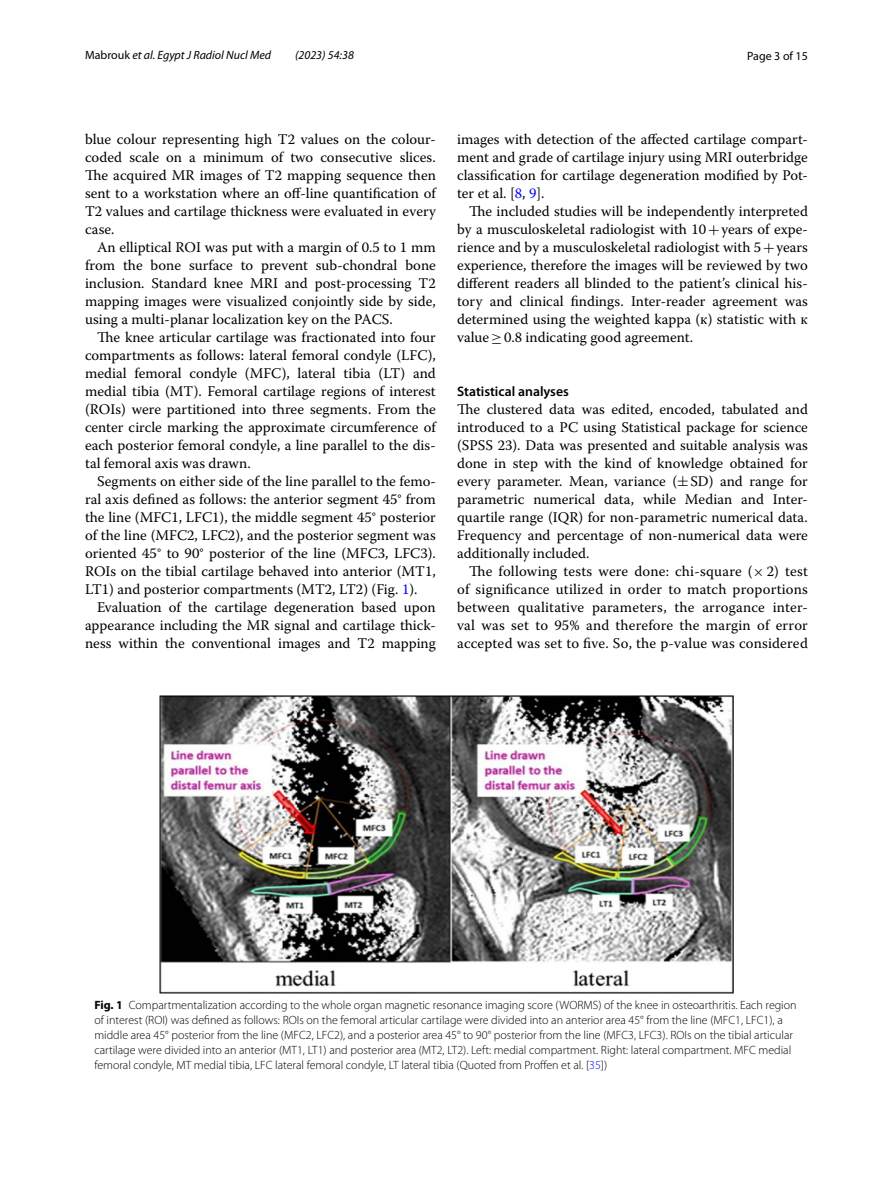
<style>
.page{position:relative;width:893px;height:1187px;background:#fff}
.page>*{position:absolute;margin:0;border:0;box-sizing:border-box;transform-origin:0 0}
.t1{font:14.7px/18px "Warnock Pro";color:#000;text-align:justify}
.t2{font:600 13.8px "Myriad Pro";color:#000}
.t3{font:300 12px/15px "Myriad Pro";color:#000}
.t4{font:italic 12px "Myriad Pro";color:#000}
.t5{font:12px "Myriad Pro";color:#000}
.s1{font-style:normal}
.s2{color:#00f}
.s3{font-family:"MTSY"}
.s4{font-family:"STIX Math"}
.s5{font-weight:700}
</style>
<div class="page">
<img style="left:160px;top:695px;width:574px;height:298px">
<p class="t4" style="left:85px;top:48px;width:188px"><span class="s1">Mabrouk</span> et al. Egypt J Radiol Nucl Med</p>
<p class="t4" style="left:295px;top:48px;width:60px">(2023) 54:38</p>
<p class="t5" style="left:747px;top:48px;width:62px">Page 3 of 15</p>
<p class="t1" style="left:85px;top:130px;width:352px">blue colour representing high T2 values on the colour&shy;coded scale on a minimum of two consecutive slices.<br>The acquired MR images of T2 mapping sequence then sent to a workstation where an off-line quantification of T2 values and cartilage thickness were evaluated in every case.</p>
<p class="t1" style="left:85px;top:238px;width:352px;text-indent:12px">An elliptical ROI was put with a margin of 0.5 to 1 mm from the bone surface to prevent sub-chondral bone inclusion. Standard knee MRI and post-processing T2 mapping images were visualized conjointly side by side, using a multi-planar localization key on the PACS.</p>
<p class="t1" style="left:85px;top:328px;width:352px;text-indent:12px">The knee articular cartilage was fractionated into four compartments as follows: lateral femoral condyle (LFC), medial femoral condyle (MFC), lateral tibia (LT) and medial tibia (MT). Femoral cartilage regions of interest (ROIs) were partitioned into three segments. From the center circle marking the approximate circumference of each posterior femoral condyle, a line parallel to the dis&shy;tal femoral axis was drawn.</p>
<p class="t1" style="left:85px;top:472px;width:352px;text-indent:12px">Segments on either side of the line parallel to the femo&shy;ral axis defined as follows: the anterior segment 45° from the line (MFC1, LFC1), the middle segment 45° posterior of the line (MFC2, LFC2), and the posterior segment was oriented 45° to 90° posterior of the line (MFC3, LFC3).<br>ROIs on the tibial cartilage behaved into anterior (MT1, LT1) and posterior compartments (MT2, LT2) (Fig. <span class="s2">1</span>).</p>
<p class="t1" style="left:85px;top:598px;width:352px;text-indent:12px">Evaluation of the cartilage degeneration based upon appearance including the MR signal and cartilage thick&shy;ness within the conventional images and T2 mapping</p>
<p class="t1" style="left:457px;top:130px;width:352px">images with detection of the affected cartilage compart&shy;ment and grade of cartilage injury using MRI outerbridge classification for cartilage degeneration modified by Pot&shy;ter et al. [<span class="s2">8</span>, <span class="s2">9</span>].</p>
<p class="t1" style="left:457px;top:202px;width:352px;text-indent:12px">The included studies will be independently interpreted by a musculoskeletal radiologist with 10<span class="s3">+</span>years of expe&shy;rience and by a musculoskeletal radiologist with 5<span class="s3">+</span>years experience, therefore the images will be reviewed by two different readers all blinded to the patient’s clinical his&shy;tory and clinical findings. Inter-reader agreement was determined using the weighted kappa (<span class="s4">к</span>) statistic with <span class="s4">к </span>value<span class="s3">≥</span>0.8 indicating good agreement.</p>
<p class="t2" style="left:457px;top:382px;width:113px">Statistical analyses</p>
<p class="t1" style="left:457px;top:400px;width:352px">The clustered data was edited, encoded, tabulated and introduced to a PC using Statistical package for science (SPSS 23). Data was presented and suitable analysis was done in step with the kind of knowledge obtained for every parameter. Mean, variance (<span class="s3">±</span>SD) and range for parametric numerical data, while Median and Inter&shy;quartile range (IQR) for non-parametric numerical data.<br>Frequency and percentage of non-numerical data were additionally included.</p>
<p class="t1" style="left:457px;top:562px;width:352px;text-indent:12px">The following tests were done: chi-square (<span class="s3">×</span>2) test of significance utilized in order to match proportions between qualitative parameters, the arrogance inter&shy;val was set to 95% and therefore the margin of error accepted was set to five. So, the p-value was considered</p>
<p class="t3" style="left:94px;top:997px;width:704px"><span class="s5">Fig. 1</span> Compartmentalization according to the whole organ magnetic resonance imaging score (WORMS) of the knee in osteoarthritis. Each region of interest (ROI) was defined as follows: ROIs on the femoral articular cartilage were divided into an anterior area 45° from the line (MFC1, LFC1), a middle area 45° posterior from the line (MFC2, LFC2), and a posterior area 45° to 90° posterior from the line (MFC3, LFC3). ROIs on the tibial articular cartilage were divided into an anterior (MT1, LT1) and posterior area (MT2, LT2). Left: medial compartment. Right: lateral compartment. MFC medial femoral condyle, MT medial tibia, LFC lateral femoral condyle, LT lateral tibia (Quoted from Proffen et al. [<span class="s2">35</span>])</p>
</div>
